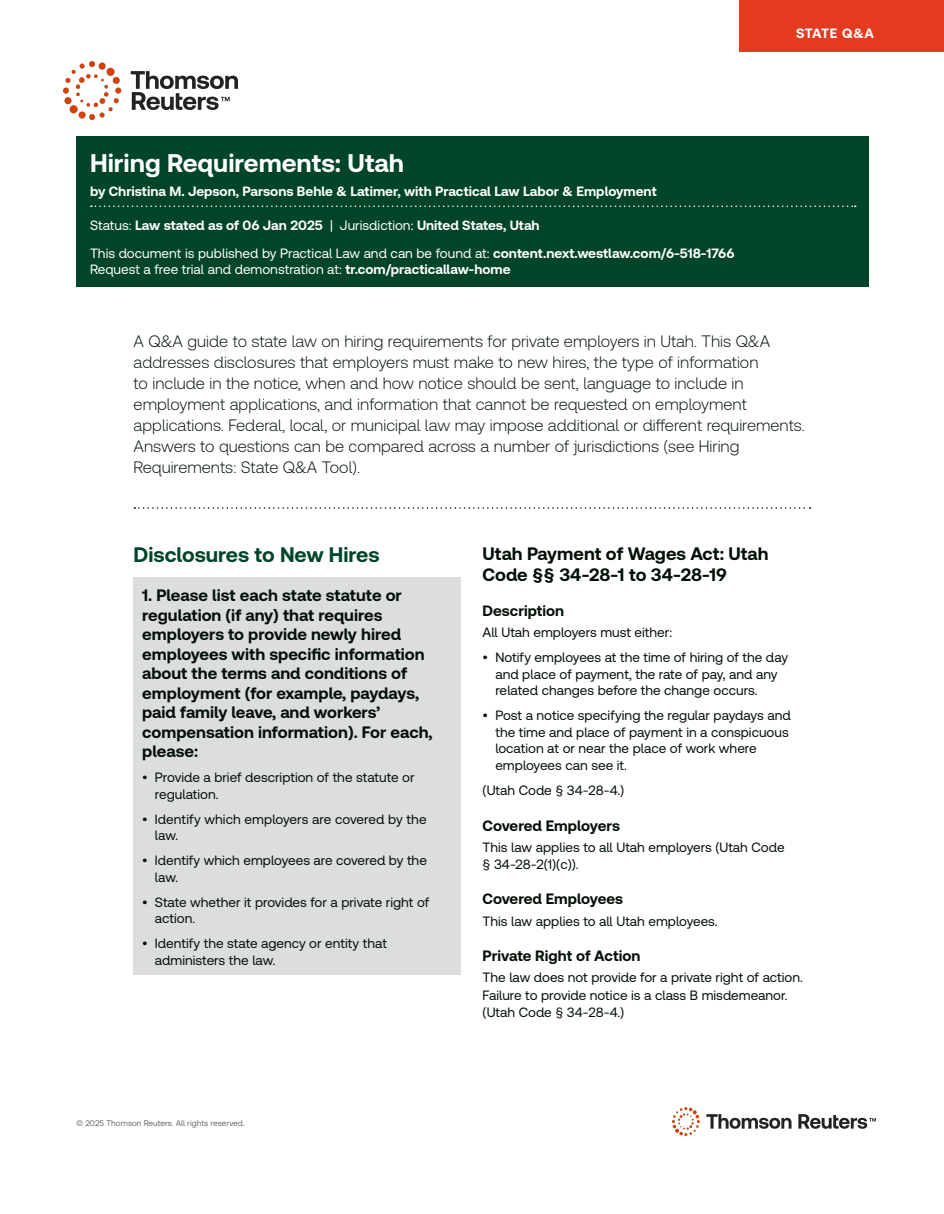
<style>
.page{position:relative;width:944px;height:1214px;background:#fff}
.page>*{position:absolute;margin:0;border:0;box-sizing:border-box;transform-origin:0 0}
.t1{font:700 25.5px "Clario";color:#fff}
.t2{font:700 21px "Clario";color:#004529}
.t3{font:700 18px/21px "Clario";color:#020f06}
.t4{font:300 16.5px/21px "Clario";color:#020f06}
.t5{font:700 16.5px/19.5px "Clario";color:#020f06}
.t6{font:700 15px "Clario";color:#020f06}
.t7{font:13.5px/16.5px "Clario";color:#020f06}
.t8{font:13.5px/27.2px "Clario";color:#fff}
.t9{font:700 13.5px "Clario";color:#fff}
.t10{font:8.25px "Clario";color:#676d66}
.s1{font-weight:700}
</style>
<div class="page">
<div style="left:739px;top:0;width:205px;height:51px;background:#e43b20"></div>
<img style="left:672px;top:1107px;width:203px;height:28px">
<img style="left:63px;top:61px;width:174px;height:58px">
<div style="left:77px;top:136px;width:792px;height:151px;background:#004529"></div>
<svg style="left:91px;top:205px;width:764px;height:2px"></svg>
<svg style="left:134px;top:507px;width:676px;height:2px"></svg>
<div style="left:134px;top:577px;width:327px;height:398px;background:#dcdddf"></div>
<h1 class="t1" style="left:90px;top:147px;width:315px">Hiring Requirements: Utah</h1>
<p class="t9" style="left:90px;top:183px;width:568px">by Christina M. Jepson, Parsons Behle &amp; Latimer, with Practical Law Labor &amp; Employment</p>
<p class="t8" style="left:90px;top:212px;width:646px">Status: <span class="s1">Law stated as of 06 Jan 2025</span> | Jurisdiction: <span class="s1">United States, Utah<br></span>This document is published by Practical Law and can be found at: <span class="s1">content.next.westlaw.com/6-518-1766</span></p>
<p class="t8" style="left:90px;top:255px;width:422px">Request a free trial and demonstration at: <span class="s1">tr.com/practicallaw-home</span></p>
<p class="t9" style="left:796px;top:25px;width:79px">STATE Q&amp;A</p>
<p class="t4" style="left:134px;top:330px;width:672px">A Q&amp;A guide to state law on hiring requirements for private employers in Utah. This Q&amp;A addresses disclosures that employers must make to new hires, the type of information<br>to include in the notice, when and how notice should be sent, language to include in employment applications, and information that cannot be requested on employment applications. Federal, local, or municipal law may impose additional or different requirements.<br>Answers to questions can be compared across a number of jurisdictions (see Hiring Requirements: State Q&amp;A Tool).</p>
<h2 class="t2" style="left:134px;top:542px;width:247px">Disclosures to New Hires</h2>
<p class="t5" style="left:142px;top:585px;width:292px">1. Please list each state statute or regulation (if any) that requires employers to provide newly hired employees with specific information about the terms and conditions of employment (for example, paydays, paid family leave, and workers’ compensation information). For each, please:</p>
<p class="t7" style="left:155px;top:769px;width:261px;text-indent:-13px">• Provide a brief description of the statute or regulation.</p>
<p class="t7" style="left:155px;top:810px;width:273px;text-indent:-13px">• Identify which employers are covered by the law.</p>
<p class="t7" style="left:155px;top:852px;width:273px;text-indent:-13px">• Identify which employees are covered by the law.</p>
<p class="t7" style="left:155px;top:893px;width:276px;text-indent:-13px">• State whether it provides for a private right of action.</p>
<p class="t7" style="left:155px;top:935px;width:233px;text-indent:-13px">• Identify the state agency or entity that administers the law.</p>
<p class="t10" style="left:77px;top:1118px;width:170px">© 2025 Thomson Reuters. All rights reserved.</p>
<h3 class="t3" style="left:482px;top:542px;width:287px">Utah Payment of Wages Act: Utah<br>Code §§ 34-28-1 to 34-28-19</h3>
<p class="t6" style="left:482px;top:601px;width:83px">Description</p>
<p class="t7" style="left:482px;top:624px;width:191px">All Utah employers must either:</p>
<p class="t7" style="left:495px;top:649px;width:294px;text-indent:-13px">• Notify employees at the time of hiring of the day and place of payment, the rate of pay, and any related changes before the change occurs.</p>
<p class="t7" style="left:495px;top:707px;width:297px;text-indent:-13px">• Post a notice specifying the regular paydays and the time and place of payment in a conspicuous location at or near the place of work where employees can see it.</p>
<p class="t7" style="left:482px;top:782px;width:143px">(Utah Code § 34-28-4.)</p>
<p class="t6" style="left:482px;top:815px;width:139px">Covered Employers</p>
<p class="t7" style="left:482px;top:838px;width:303px;line-height:17.2px">This law applies to all Utah employers (Utah Code § 34-28-2(1)(c)).</p>
<p class="t6" style="left:482px;top:889px;width:142px">Covered Employees</p>
<p class="t7" style="left:482px;top:912px;width:236px">This law applies to all Utah employees.</p>
<p class="t6" style="left:482px;top:946px;width:159px">Private Right of Action</p>
<p class="t7" style="left:482px;top:968px;width:322px;line-height:17.2px">The law does not provide for a private right of action.<br>Failure to provide notice is a class B misdemeanor. (Utah Code § 34-28-4.)</p>
</div>
